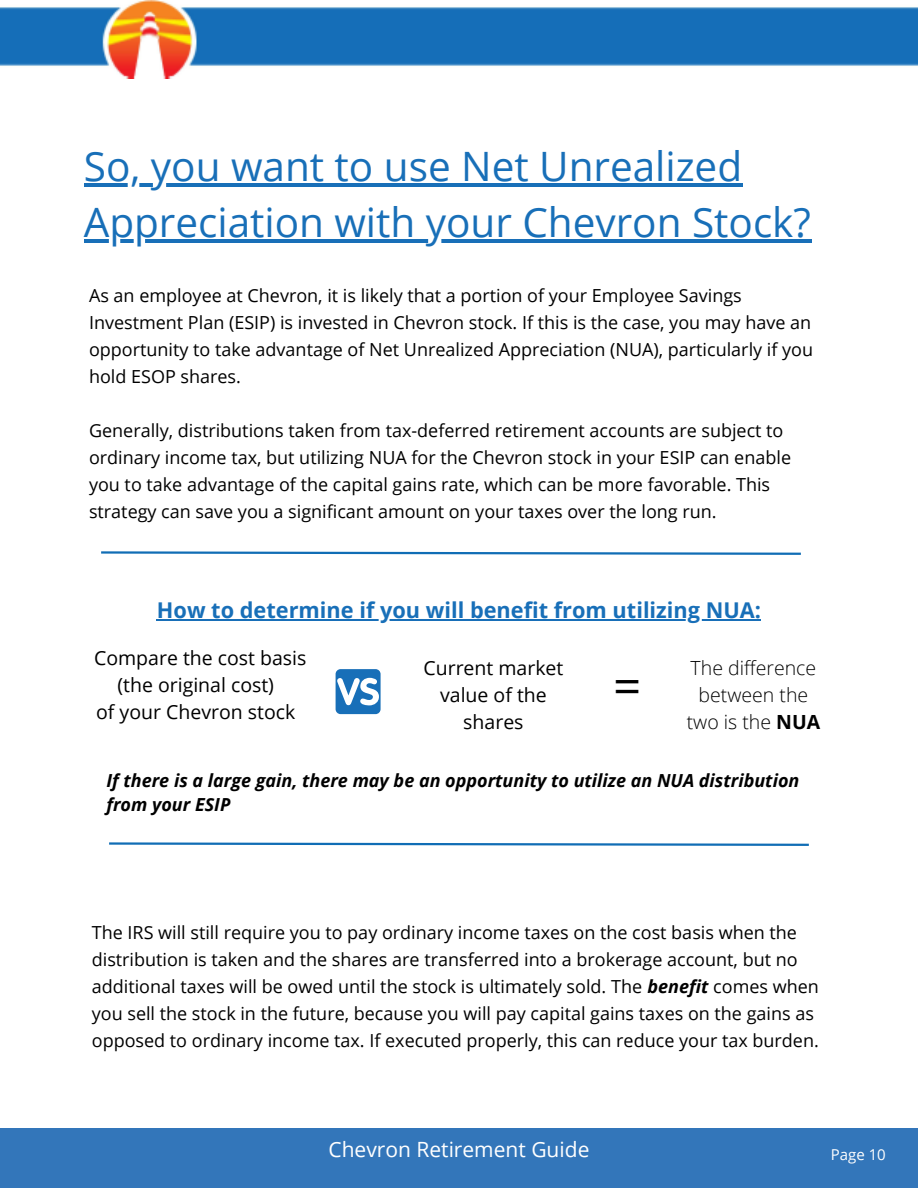
<style>
.page{position:relative;width:918px;height:1188px;background:#fff}
.page>*{position:absolute;margin:0;border:0;box-sizing:border-box;transform-origin:0 0}
.t1{font:49.5px "Open Sans";color:#000}
.t2{font:40.5px/56.2px "Open Sans";color:#186fb8}
.t3{font:700 21.75px "Open Sans";color:#186fb8}
.t4{font:21px "Open Sans";color:#fff}
.t5{font:19.5px/27px "Open Sans";color:#000;text-align:center}
.t6{font:300 19.5px/27px "Open Sans";color:#000;text-align:center}
.t7{font:18px/27px "Open Sans";color:#000}
.t8{font:italic 700 18px/24.8px "Open Sans";color:#000}
.t9{font:15px "Open Sans";color:#fff}
.s1{font-weight:700}
.s2{font-weight:700;font-style:italic}
</style>
<div class="page">
<img style="left:0;top:0;width:918px;height:79px">
<div style="left:0;top:1129px;width:918px;height:59px;background:#3376ba"></div>
<hr style="left:84px;top:183px;width:659px;height:3px;background:#186fb8">
<hr style="left:84px;top:239px;width:728px;height:4px;background:#186fb8">
<hr style="left:157px;top:619px;width:604px;height:1px;background:#186fb8">
<div style="left:336px;top:669px;width:45px;height:45px;background:#186fb8;border-radius:5px"></div>
<svg style="left:337px;top:678px;width:42px;height:27px"></svg>
<svg style="left:101px;top:551px;width:700px;height:4px"></svg>
<svg style="left:109px;top:842px;width:700px;height:4px"></svg>
<p class="t2" style="left:84px;top:137px;width:729px">So, you want to use Net Unrealized<br>Appreciation with your Chevron Stock?</p>
<p class="t7" style="left:89px;top:281px;width:726px">As an employee at Chevron, it is likely that a portion of your Employee Savings Investment Plan (ESIP) is invested in Chevron stock. If this is the case, you may have an opportunity to take advantage of Net Unrealized Appreciation (NUA), particularly if you hold ESOP shares.</p>
<p class="t7" style="left:89px;top:416px;width:704px">Generally, distributions taken from tax-deferred retirement accounts are subject to ordinary income tax, but utilizing NUA for the Chevron stock in your ESIP can enable you to take advantage of the capital gains rate, which can be more favorable. This strategy can save you a significant amount on your taxes over the long run.</p>
<p class="t3" style="left:157px;top:595px;width:606px">How to determine if you will benefit from utilizing NUA:</p>
<p class="t5" style="left:94px;top:644px;width:214px">Compare the cost basis</p>
<p class="t5" style="left:117px;top:671px;width:158px">(the original cost)</p>
<p class="t5" style="left:96px;top:698px;width:201px">of your Chevron stock</p>
<p class="t5" style="left:423px;top:654px;width:142px">Current market value of the shares</p>
<p class="t6" style="left:687px;top:654px;width:135px">The difference between the two is the <span class="s1">NUA</span></p>
<p class="t1" style="left:613px;top:651px;width:30px">=</p>
<p class="t8" style="left:106px;top:767px;width:695px">If there is a large gain, there may be an opportunity to utilize an NUA distribution from your ESIP</p>
<p class="t7" style="left:92px;top:918px;width:729px">The IRS will still require you to pay ordinary income taxes on the cost basis when the distribution is taken and the shares are transferred into a brokerage account, but no additional taxes will be owed until the stock is ultimately sold. The <span class="s2">benefit</span> comes when you sell the stock in the future, because you will pay capital gains taxes on the gains as opposed to ordinary income tax. If executed properly, this can reduce your tax burden.</p>
<p class="t4" style="left:329px;top:1135px;width:262px">Chevron Retirement Guide</p>
<p class="t9" style="left:831px;top:1144px;width:57px">Page 10</p>
</div>
